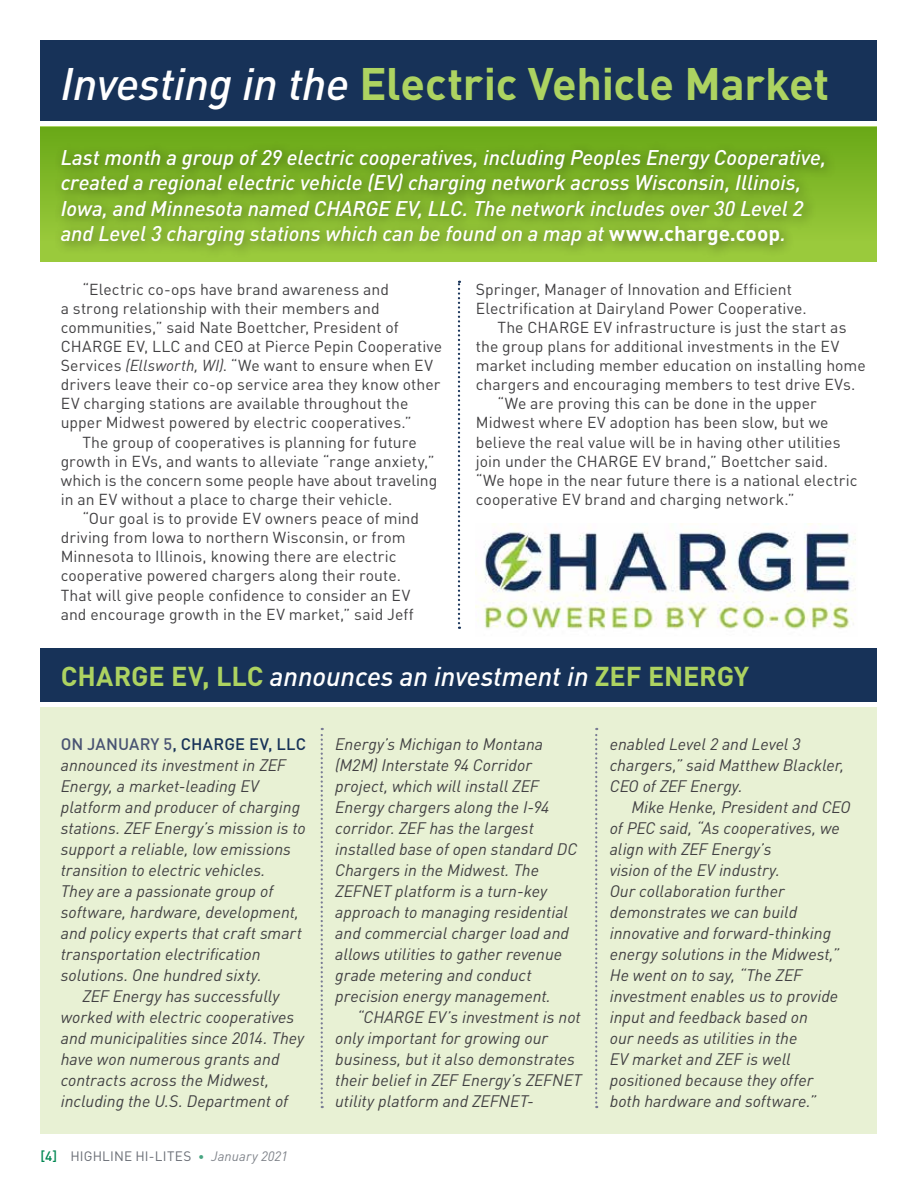
<style>
.page{position:relative;width:918px;height:1188px;background:#fff}
.page>*{position:absolute;margin:0;border:0;box-sizing:border-box;transform-origin:0 0}
.t1{font:700 45px "DIN";letter-spacing:-.005em;color:#add361}
.t2{font:italic 500 27px "DIN";letter-spacing:-.005em;color:#fff}
.t3{font:italic 500 21px/25.5px "DIN";letter-spacing:-.005em;color:#fff}
.t4{font:italic 16.5px/21px "DIN";color:#414042}
.t5{font:500 16.5px "DIN";color:#173258}
.t6{font:15.75px "DIN";letter-spacing:.005em;color:#414042}
.t7{font:13.5px "DIN";letter-spacing:.01em;color:#696d75}
.s1{font-weight:500;font-style:italic;color:#fff}
.s2{font-weight:700;font-style:normal}
.s3{font-style:italic}
.s4{font-weight:700;font-style:normal;color:#add361}
.s5{color:#495373}
.s6{font-weight:500;color:#008752}
.s7{font-size:12px;color:#47a581}
.s8{font-style:italic;color:#7f838a}
</style>
<div class="page">
<div style="left:40px;top:127px;width:838px;height:135px;background:#9aca3c"></div>
<div style="left:40px;top:127px;width:838px;height:114px;background:linear-gradient(to bottom,#69a817,#98c93b)"></div>
<div style="left:40px;top:707px;width:838px;height:427px;background:#e8f1d4"></div>
<div style="left:40px;top:40px;width:838px;height:82px;background:#173258"></div>
<div style="left:53px;top:141px;width:785px;height:119px;background:#000;opacity:.5"></div>
<div style="left:40px;top:648px;width:838px;height:54px;background:#173258"></div>
<img style="left:476px;top:524px;width:380px;height:105px">
<svg style="left:458px;top:281px;width:2px;height:348px"></svg>
<svg style="left:321px;top:728px;width:2px;height:380px"></svg>
<svg style="left:595px;top:728px;width:2px;height:380px"></svg>
<h1 class="t1" style="left:61px;top:54px;width:770px"><span class="s1">Investing in the</span> Electric Vehicle Market</h1>
<p class="t3" style="left:61px;top:144px;width:767px">Last month a group of 29 electric cooperatives, including Peoples Energy Cooperative, created a regional electric vehicle (EV) charging network across Wisconsin, Illinois, Iowa, and Minnesota named CHARGE EV, LLC. The network includes over 30 Level 2 and Level 3 charging stations which can be found on a map at <span class="s2">www.charge.coop</span>.</p>
<p class="t6" style="left:476px;top:279px;width:318px">Springer, Manager of Innovation and Efficient</p>
<p class="t6" style="left:476px;top:298px;width:332px">Electrification at Dairyland Power Cooperative.</p>
<p class="t6" style="left:497px;top:317px;width:351px">The CHARGE EV infrastructure is just the start as</p>
<p class="t6" style="left:476px;top:336px;width:365px">the group plans for additional investments in the EV</p>
<p class="t6" style="left:476px;top:356px;width:392px">market including member education on installing home</p>
<p class="t6" style="left:476px;top:375px;width:381px">chargers and encouraging members to test drive EVs.</p>
<p class="t6" style="left:497px;top:394px;width:321px">“We are proving this can be done in the upper</p>
<p class="t6" style="left:476px;top:413px;width:354px">Midwest where EV adoption has been slow, but we</p>
<p class="t6" style="left:476px;top:432px;width:366px">believe the real value will be in having other utilities</p>
<p class="t6" style="left:476px;top:451px;width:354px">join under the CHARGE EV brand,” Boettcher said.</p>
<p class="t6" style="left:476px;top:470px;width:383px">“We hope in the near future there is a national electric</p>
<p class="t6" style="left:476px;top:489px;width:320px">cooperative EV brand and charging network.”</p>
<p class="t6" style="left:82px;top:279px;width:308px">“Electric co-ops have brand awareness and</p>
<p class="t6" style="left:61px;top:298px;width:320px">a strong relationship with their members and</p>
<p class="t6" style="left:61px;top:317px;width:340px">communities,” said Nate Boettcher, President of</p>
<p class="t6" style="left:61px;top:336px;width:383px">CHARGE EV, LLC and CEO at Pierce Pepin Cooperative</p>
<p class="t6" style="left:61px;top:356px;width:374px">Services <span class="s3">(Ellsworth, WI)</span>. “We want to ensure when EV</p>
<p class="t6" style="left:61px;top:375px;width:381px">drivers leave their co-op service area they know other</p>
<p class="t6" style="left:61px;top:394px;width:349px">EV charging stations are available throughout the</p>
<p class="t6" style="left:61px;top:413px;width:353px">upper Midwest powered by electric cooperatives.”</p>
<p class="t6" style="left:82px;top:432px;width:336px">The group of cooperatives is planning for future</p>
<p class="t6" style="left:61px;top:451px;width:375px">growth in EVs, and wants to alleviate “range anxiety,”</p>
<p class="t6" style="left:61px;top:470px;width:378px">which is the concern some people have about traveling</p>
<p class="t6" style="left:61px;top:489px;width:333px">in an EV without a place to charge their vehicle.</p>
<p class="t6" style="left:82px;top:509px;width:338px">“Our goal is to provide EV owners peace of mind</p>
<p class="t6" style="left:61px;top:528px;width:347px">driving from Iowa to northern Wisconsin, or from</p>
<p class="t6" style="left:61px;top:547px;width:337px">Minnesota to Illinois, knowing there are electric</p>
<p class="t6" style="left:61px;top:566px;width:342px">cooperative powered chargers along their route.</p>
<p class="t6" style="left:61px;top:585px;width:351px">That will give people confidence to consider an EV</p>
<p class="t6" style="left:61px;top:604px;width:355px">and encourage growth in the EV market,” said Jeff</p>
<h2 class="t2" style="left:61px;top:659px;width:690px"><span class="s4">CHARGE EV, LLC</span> announces an investment in <span class="s4">ZEF ENERGY</span></h2>
<p class="t5" style="left:61px;top:734px;width:247px"><span class="s5">ON JANUARY 5</span>, CHARGE EV, LLC</p>
<p class="t4" style="left:61px;top:754px;width:227px">announced its investment in ZEF</p>
<p class="t4" style="left:61px;top:775px;width:200px">Energy, a market-leading EV</p>
<p class="t4" style="left:61px;top:796px;width:241px">platform and producer of charging</p>
<p class="t4" style="left:61px;top:817px;width:246px">stations. ZEF Energy’s mission is to</p>
<p class="t4" style="left:61px;top:838px;width:232px">support a reliable, low emissions</p>
<p class="t4" style="left:61px;top:859px;width:206px">transition to electric vehicles.</p>
<p class="t4" style="left:61px;top:880px;width:214px">They are a passionate group of</p>
<p class="t4" style="left:61px;top:901px;width:240px">software, hardware, development,</p>
<p class="t4" style="left:61px;top:922px;width:243px">and policy experts that craft smart</p>
<p class="t4" style="left:61px;top:943px;width:201px">transportation electrification</p>
<p class="t4" style="left:61px;top:964px;width:202px">solutions. One hundred sixty.</p>
<p class="t4" style="left:82px;top:985px;width:199px">ZEF Energy has successfully</p>
<p class="t4" style="left:61px;top:1006px;width:235px">worked with electric cooperatives</p>
<p class="t4" style="left:61px;top:1027px;width:245px">and municipalities since 2014. They</p>
<p class="t4" style="left:61px;top:1048px;width:220px">have won numerous grants and</p>
<p class="t4" style="left:61px;top:1069px;width:210px">contracts across the Midwest,</p>
<p class="t4" style="left:61px;top:1090px;width:229px">including the U.S. Department of</p>
<p class="t7" style="left:40px;top:1148px;width:249px"><span class="s6">[4]</span> HIGHLINE HI-LITES <span class="s7">•</span> <span class="s8">January 2021</span></p>
<p class="t4" style="left:335px;top:733px;width:244px">Energy’s Michigan to Montana (M2M) Interstate 94 Corridor project, which will install ZEF<br>Energy chargers along the I-94 corridor. ZEF has the largest installed base of open standard DC<br>Chargers in the Midwest. The<br>ZEFNET platform is a turn-key approach to managing residential and commercial charger load and allows utilities to gather revenue grade metering and conduct precision energy management.</p>
<p class="t4" style="left:335px;top:1006px;width:248px;text-indent:22px">“CHARGE EV’s investment is not only important for growing our business, but it also demonstrates their belief in ZEF Energy’s ZEFNET utility platform and ZEFNET-</p>
<p class="t4" style="left:610px;top:733px;width:236px">enabled Level 2 and Level 3 chargers,” said Matthew Blackler,<br>CEO of ZEF Energy.</p>
<p class="t4" style="left:610px;top:796px;width:242px;text-indent:22px">Mike Henke, President and CEO of PEC said, “As cooperatives, we align with ZEF Energy’s<br>vision of the EV industry.<br>Our collaboration further demonstrates we can build innovative and forward-thinking energy solutions in the Midwest,”<br>He went on to say, “The ZEF investment enables us to provide input and feedback based on<br>our needs as utilities in the<br>EV market and ZEF is well positioned because they offer<br>both hardware and software.”</p>
</div>
